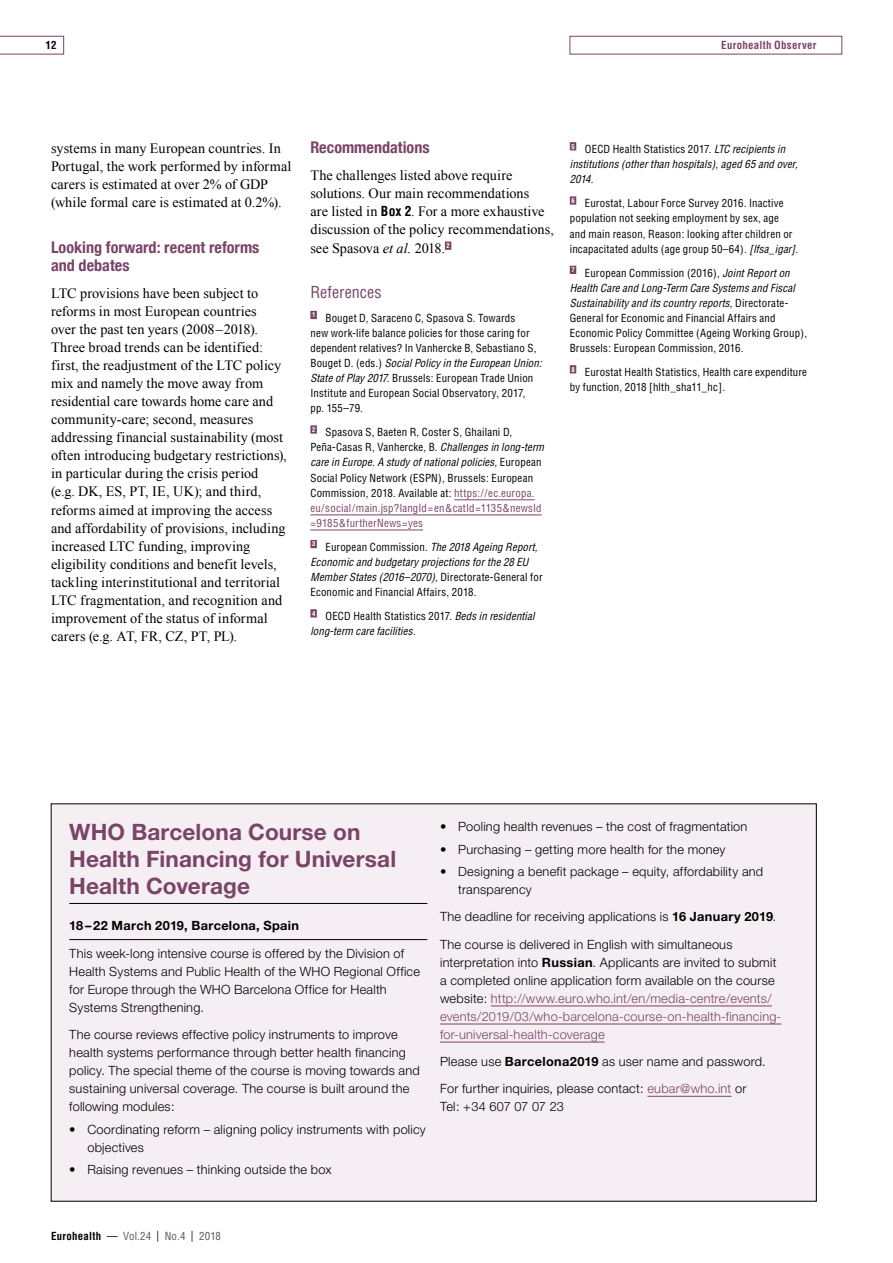
<style>
.page{position:relative;width:893px;height:1263px;background:#fff}
.page>*{position:absolute;margin:0;border:0;box-sizing:border-box;transform-origin:0 0}
.np_TexTitleboxed{font:700 22.65px/27.2px "Helvetica Neue";letter-spacing:.005em;color:#7a4467}
._06_H1{font:700 condensed 16.2px/18px "Helvetica Neue";color:#7a4467}
._06_Ref_Title{font:condensed 16.2px "Helvetica";letter-spacing:.005em;color:#7a4467}
._00_Global_font{font:14.25px/18px "Times New Roman";letter-spacing:.005em;color:#000}
.np_Text{font:300 12.75px/18px "Helvetica Neue";letter-spacing:.015em;color:#000}
.np_TextRuled{font:700 12.75px "Helvetica Neue";letter-spacing:.025em;color:#000}
._07_References{font:condensed 10.8px/15px "Helvetica";letter-spacing:.015em;color:#000}
._07_References-2{font:italic condensed 10.8px/15px "Helvetica";letter-spacing:.01em;color:#000}
.t1{font:condensed 10.8px "Helvetica";letter-spacing:.02em;color:#58595b}
.t2{font:700 condensed 10.8px "Helvetica";letter-spacing:.025em;color:#7a4467}
.t3{font:700 condensed 10.8px "Helvetica";color:#000}
.s1{font-family:"Helvetica";font-weight:700;font-stretch:condensed;font-size:13.5px}
.s2{font-style:italic}
.s3{color:#7a4467}
.s4{font-style:normal}
.s5{font-weight:700}
.s6{font-weight:700;color:#000}
.s7{color:#000}
</style>
<div class="page">
<div style="left:570px;top:36px;width:272px;height:18px;border:1px solid #7a4467"></div>
<svg style="left:0;top:36px;width:64px;height:18px"></svg>
<div style="left:445px;top:242px;width:6px;height:8px;background:#7a4467"></div>
<div style="left:310px;top:311px;width:7px;height:8px;background:#7a4467"></div>
<div style="left:310px;top:425px;width:7px;height:9px;background:#7a4467"></div>
<hr style="left:454px;top:500px;width:81px;height:1px;background:#7a4467">
<hr style="left:310px;top:515px;width:232px;height:1px;background:#7a4467">
<hr style="left:310px;top:530px;width:113px;height:1px;background:#7a4467">
<div style="left:310px;top:540px;width:7px;height:8px;background:#7a4467"></div>
<div style="left:310px;top:609px;width:7px;height:8px;background:#7a4467"></div>
<div style="left:570px;top:142px;width:6px;height:8px;background:#7a4467"></div>
<div style="left:570px;top:196px;width:6px;height:9px;background:#7a4467"></div>
<div style="left:570px;top:266px;width:6px;height:8px;background:#7a4467"></div>
<div style="left:570px;top:365px;width:6px;height:8px;background:#7a4467"></div>
<div style="left:51px;top:804px;width:765px;height:397px;background:#f5eef2"></div>
<hr style="left:69px;top:903px;width:358px;height:1px;background:#000">
<hr style="left:69px;top:939px;width:358px;height:1px;background:#000">
<hr style="left:491px;top:1006px;width:281px;height:1px;background:#7a4467">
<hr style="left:440px;top:1024px;width:341px;height:1px;background:#7a4467">
<hr style="left:440px;top:1042px;width:165px;height:1px;background:#7a4467">
<hr style="left:647px;top:1096px;width:84px;height:1px;background:#7a4467">
<p class="t3" style="left:46px;top:39px;width:12px">12</p>
<p class="t2" style="left:721px;top:39px;width:97px">Eurohealth Observer</p>
<p class="_00_Global_font" style="left:51px;top:139px;width:242px">systems in many European countries. In Portugal, the work performed by informal carers is estimated at over 2% of GDP (while formal care is estimated at 0.2%).</p>
<p class="_06_H1" style="left:51px;top:237px;width:210px">Looking forward: recent reforms and debates</p>
<p class="_00_Global_font" style="left:51px;top:284px;width:237px">LTC provisions have been subject to reforms in most European countries<br>over the past ten years (2008 – 2018).<br>Three broad trends can be identified: first, the readjustment of the LTC policy mix and namely the move away from residential care towards home care and community-care; second, measures addressing financial sustainability (most often introducing budgetary restrictions), in particular during the crisis period<br>(e.g. DK, ES, PT, IE, UK); and third, reforms aimed at improving the access and affordability of provisions, including increased LTC funding, improving eligibility conditions and benefit levels, tackling interinstitutional and territorial LTC fragmentation, and recognition and improvement of the status of informal carers (e.g. AT, FR, CZ, PT, PL).</p>
<p class="_06_H1" style="left:310px;top:138px;width:121px">Recommendations</p>
<p class="_00_Global_font" style="left:310px;top:166px;width:245px">The challenges listed above require solutions. Our main recommendations<br>are listed in <span class="s1">Box 2</span>. For a more exhaustive discussion of the policy recommendations, see Spasova <span class="s2">et al.</span> 2018. <sup>2</sup></p>
<p class="_06_Ref_Title" style="left:310px;top:282px;width:73px">References</p>
<p class="_07_References" style="left:310px;top:310px;width:233px"><sup>1</sup> Bouget D, Saraceno C, Spasova S. Towards<br>new work-life balance policies for those caring for dependent relatives? In Vanhercke B, Sebastiano S, Bouget D. (eds.) <span class="s2">Social Policy in the European Union:<br>State of Play 2017</span>. Brussels: European Trade Union Institute and European Social Observatory, 2017, pp. 155–79.</p>
<p class="_07_References" style="left:310px;top:425px;width:235px"><sup>2</sup> Spasova S, Baeten R, Coster S, Ghailani D, Peña-Casas R, Vanhercke, B. <span class="s2">Challenges in long-term care in Europe. A study of national policies,</span> European Social Policy Network (ESPN), Brussels: European Commission, 2018. Available at: <span class="s3">https://ec.europa. eu/social/main.jsp?langId=en&amp;catId=1135&amp;newsId =9185&amp;furtherNews=yes</span></p>
<p class="_07_References-2" style="left:310px;top:539px;width:234px"><sup>3</sup> <span class="s4">European Commission.</span> The 2018 Ageing Report, Economic and budgetary projections for the 28 EU Member States (2016–2070), <span class="s4">Directorate-General for Economic and Financial Affairs, 2018.</span></p>
<p class="_07_References-2" style="left:310px;top:609px;width:226px"><sup>4</sup> <span class="s4">OECD Health Statistics 2017.</span> Beds in residential long-term care facilities<span class="s4">.</span></p>
<p class="_07_References-2" style="left:570px;top:142px;width:229px"><sup>5</sup> <span class="s4">OECD Health Statistics 2017.</span> LTC recipients in institutions (other than hospitals), aged 65 and over,<br>2014<span class="s4">.</span></p>
<p class="_07_References" style="left:570px;top:196px;width:230px"><sup>6</sup> Eurostat, Labour Force Survey 2016. Inactive population not seeking employment by sex, age<br>and main reason, Reason: looking after children or incapacitated adults (age group 50–64). <span class="s2">[lfsa_igar]</span>.</p>
<p class="_07_References" style="left:570px;top:265px;width:239px"><sup>7</sup> European Commission (2016), <span class="s2">Joint Report on Health Care and Long-Term Care Systems and Fiscal Sustainability and its country reports,</span> Directorate-General for Economic and Financial Affairs and Economic Policy Committee (Ageing Working Group), Brussels: European Commission, 2016.</p>
<p class="_07_References" style="left:570px;top:365px;width:239px"><sup>8</sup> Eurostat Health Statistics, Health care expenditure by function, 2018 [hlth_sha11_hc].</p>
<p class="np_TexTitleboxed" style="left:69px;top:818px;width:328px">WHO Barcelona Course on<br>Health Financing for Universal<br>Health Coverage</p>
<p class="np_TextRuled" style="left:69px;top:918px;width:231px">18–22 March 2019, Barcelona, Spain</p>
<p class="np_Text" style="left:69px;top:944px;width:352px">This week-long intensive course is offered by the Division of Health Systems and Public Health of the WHO Regional Office for Europe through the WHO Barcelona Office for Health Systems Strengthening.</p>
<p class="np_Text" style="left:69px;top:1025px;width:352px">The course reviews effective policy instruments to improve health systems performance through better health financing policy. The special theme of the course is moving towards and sustaining universal coverage. The course is built around the following modules:</p>
<p class="np_Text" style="left:87px;top:1120px;width:340px;text-indent:-18px">• Coordinating reform – aligning policy instruments with policy objectives</p>
<p class="np_Text" style="left:69px;top:1160px;width:264px">• Raising revenues – thinking outside the box</p>
<p class="np_Text" style="left:440px;top:817px;width:309px">• Pooling health revenues – the cost of fragmentation</p>
<p class="np_Text" style="left:440px;top:840px;width:287px">• Purchasing – getting more health for the money</p>
<p class="np_Text" style="left:458px;top:862px;width:307px;text-indent:-18px">• Designing a benefit package – equity, affordability and transparency</p>
<p class="np_Text" style="left:440px;top:907px;width:338px">The deadline for receiving applications is <span class="s5">16 January 2019</span>.</p>
<p class="np_Text" style="left:440px;top:935px;width:343px">The course is delivered in English with simultaneous interpretation into <span class="s5">Russian</span>. Applicants are invited to submit a completed online application form available on the course website: <span class="s3">http://www.euro.who.int/en/media-centre/events/ events/2019/03/who-barcelona-course-on-health-financing&shy;for-universal-health-coverage</span></p>
<p class="np_Text" style="left:440px;top:1052px;width:327px">Please use <span class="s5">Barcelona2019</span> as user name and password.</p>
<p class="np_Text" style="left:440px;top:1079px;width:308px">For further inquiries, please contact: <span class="s3">eubar@who.int</span> or<br>Tel: +34 607 07 07 23</p>
<p class="t1" style="left:51px;top:1229px;width:171px"><span class="s6">Eurohealth</span> <span class="s7">—</span> Vol.24 <span class="s7">|</span> No.4 <span class="s7">|</span> 2018</p>
</div>
